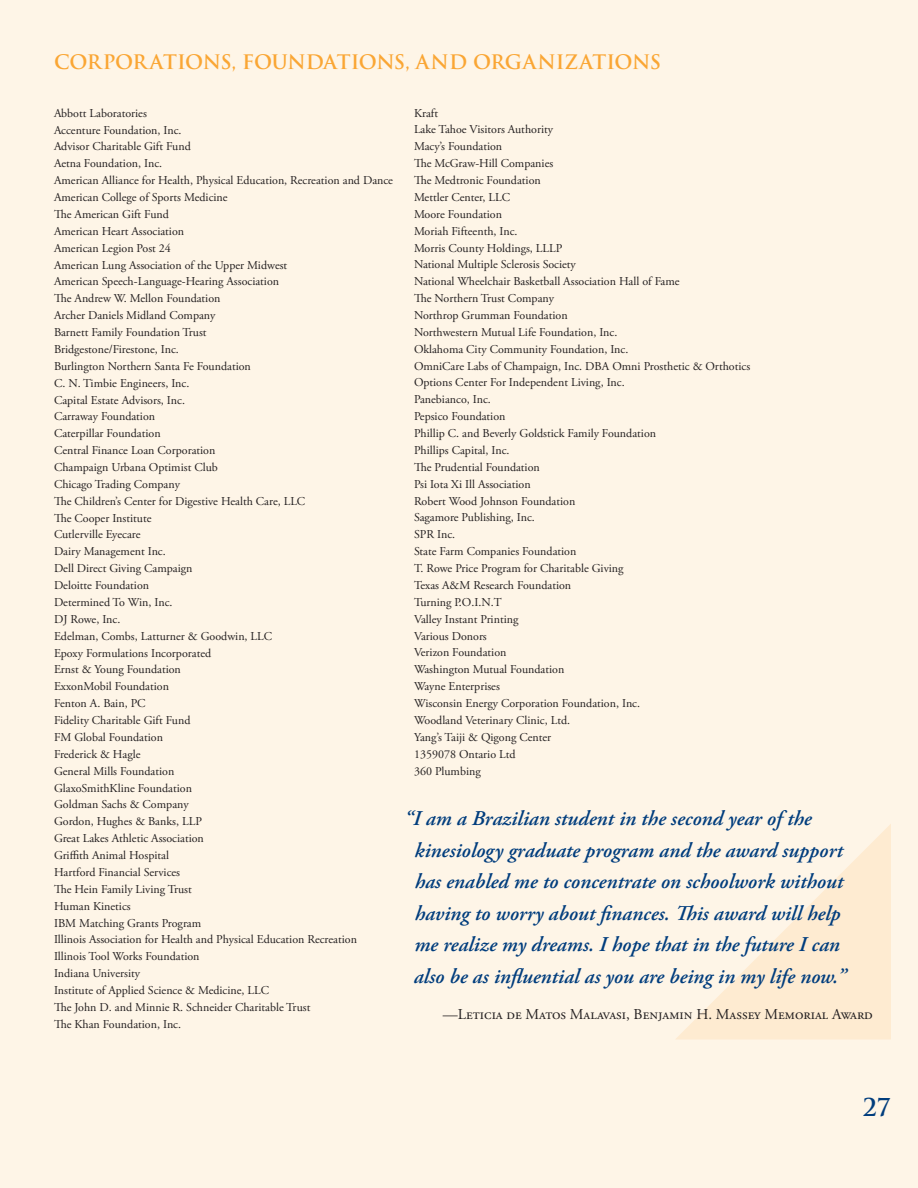
<style>
.page{position:relative;width:918px;height:1188px;background:#fef5e7}
.page>*{position:absolute;margin:0;border:0;box-sizing:border-box;transform-origin:0 0}
.t1{font:700 24px "Trajan Pro";color:#013d7d}
.t2{font:italic 600 21px/31.5px "Adobe Garamond Pro";color:#013d7d}
.t3{font:700 19.5px "Trajan Pro";letter-spacing:-.025em;color:#faa634}
.t4{font:15px "Adobe Garamond Pro";color:#231f20}
.t5{font:12px/16.8px "Adobe Garamond Pro";letter-spacing:-.01em;color:#231f20}
</style>
<div class="page">
<svg style="left:676px;top:824px;width:215px;height:216px;fill:#feecd3"></svg>
<h3 class="t3" style="left:54px;top:49px;width:609px">CORPORATIONS, FOUNDATIONS, AND ORGANIZATIONS</h3>
<p class="t5" style="left:54px;top:105px;width:341px">Abbott Laboratories<br>Accenture Foundation, Inc.<br>Advisor Charitable Gift Fund<br>Aetna Foundation, Inc.<br>American Alliance for Health, Physical Education, Recreation and Dance<br>American College of Sports Medicine<br>The American Gift Fund<br>American Heart Association<br>American Legion Post 24<br>American Lung Association of the Upper Midwest<br>American Speech-Language-Hearing Association<br>The Andrew W. Mellon Foundation<br>Archer Daniels Midland Company<br>Barnett Family Foundation Trust<br>Bridgestone/Firestone, Inc.<br>Burlington Northern Santa Fe Foundation<br>C. N. Timbie Engineers, Inc.<br>Capital Estate Advisors, Inc.<br>Carraway Foundation<br>Caterpillar Foundation<br>Central Finance Loan Corporation<br>Champaign Urbana Optimist Club<br>Chicago Trading Company<br>The Children’s Center for Digestive Health Care, LLC<br>The Cooper Institute<br>Cutlerville Eyecare<br>Dairy Management Inc.<br>Dell Direct Giving Campaign<br>Deloitte Foundation<br>Determined To Win, Inc.<br>DJ Rowe, Inc.<br>Edelman, Combs, Latturner &amp; Goodwin, LLC<br>Epoxy Formulations Incorporated<br>Ernst &amp; Young Foundation<br>ExxonMobil Foundation<br>Fenton A. Bain, PC<br>Fidelity Charitable Gift Fund<br>FM Global Foundation<br>Frederick &amp; Hagle<br>General Mills Foundation<br>GlaxoSmithKline Foundation<br>Goldman Sachs &amp; Company<br>Gordon, Hughes &amp; Banks, LLP<br>Great Lakes Athletic Association<br>Griffith Animal Hospital<br>Hartford Financial Services<br>The Hein Family Living Trust<br>Human Kinetics<br>IBM Matching Grants Program<br>Illinois Association for Health and Physical Education Recreation<br>Illinois Tool Works Foundation<br>Indiana University<br>Institute of Applied Science &amp; Medicine, LLC<br>The John D. and Minnie R. Schneider Charitable Trust<br>The Khan Foundation, Inc.</p>
<p class="t5" style="left:414px;top:105px;width:338px">Kraft<br>Lake Tahoe Visitors Authority<br>Macy’s Foundation<br>The McGraw-Hill Companies<br>The Medtronic Foundation<br>Mettler Center, LLC<br>Moore Foundation<br>Moriah Fifteenth, Inc.<br>Morris County Holdings, LLLP<br>National Multiple Sclerosis Society<br>National Wheelchair Basketball Association Hall of Fame<br>The Northern Trust Company<br>Northrop Grumman Foundation<br>Northwestern Mutual Life Foundation, Inc.<br>Oklahoma City Community Foundation, Inc.<br>OmniCare Labs of Champaign, Inc. DBA Omni Prosthetic &amp; Orthotics<br>Options Center For Independent Living, Inc.<br>Panebianco, Inc.<br>Pepsico Foundation<br>Phillip C. and Beverly Goldstick Family Foundation<br>Phillips Capital, Inc.<br>The Prudential Foundation<br>Psi Iota Xi Ill Association<br>Robert Wood Johnson Foundation<br>Sagamore Publishing, Inc.<br>SPR Inc.<br>State Farm Companies Foundation<br>T. Rowe Price Program for Charitable Giving<br>Texas A&amp;M Research Foundation<br>Turning P.O.I.N.T<br>Valley Instant Printing<br>Various Donors<br>Verizon Foundation<br>Washington Mutual Foundation<br>Wayne Enterprises<br>Wisconsin Energy Corporation Foundation, Inc.<br>Woodland Veterinary Clinic, Ltd.<br>Yang’s Taiji &amp; Qigong Center<br>1359078 Ontario Ltd<br>360 Plumbing</p>
<p class="t2" style="left:414px;top:804px;width:434px;text-indent:-9px">“I am a Brazilian student in the second year of the kinesiology graduate program and the award support has enabled me to concentrate on schoolwork without having to worry about finances. This award will help me realize my dreams. I hope that in the future I can also be as influential as you are being in my life now.”</p>
<p class="t4" style="left:443px;top:1005px;width:431px">—Leticia de Matos Malavasi, Benjamin H. Massey Memorial Award</p>
<h1 class="t1" style="left:863px;top:1092px;width:30px">27</h1>
</div>
